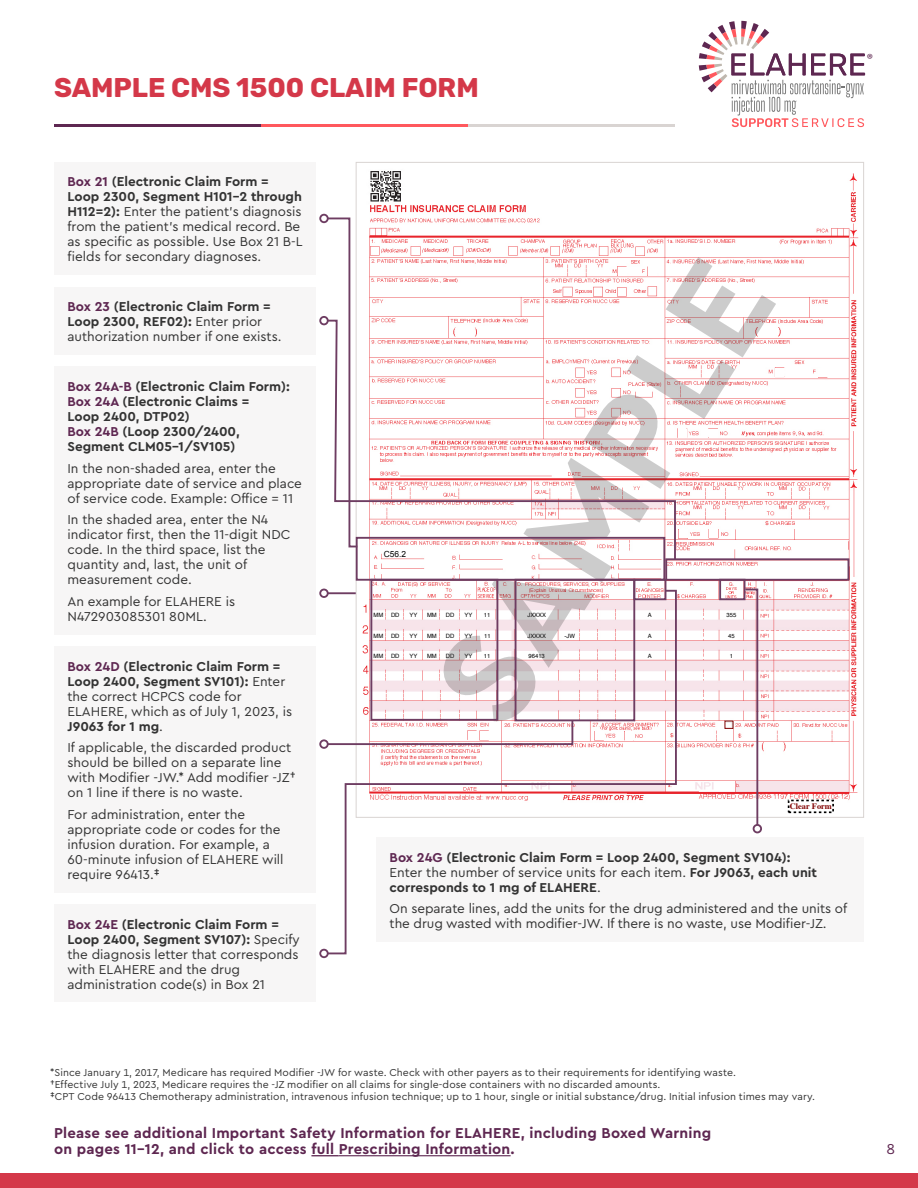
<style>
.page{position:relative;width:918px;height:1188px;background:#fff}
.page>*{position:absolute;margin:0;border:0;box-sizing:border-box;transform-origin:0 0}
.t1{font:700 27px "Rubik";color:#d43849}
.t2{font:700 15px/16.5px "Cera Pro";letter-spacing:.015em;color:#5e2751}
.t3{font:15px "Cera Pro";color:#5e2751}
.t4{font:14.85px "Myriad Pro";color:#5e2751}
.t5{font:13.5px/15px "Cera Pro";color:#333}
.t6{font:700 13.5px/15px "Cera Pro";color:#333}
.t7{font:10.5px/12px "Cera Pro";letter-spacing:.01em;color:#333}
.t8{font:700 8.4px "Times";color:#800000}
.t9{font:8.4px "Arial";color:#000}
.t10{font:5.85px "Helvetica";color:#000}
.s1{font-weight:700;color:#5e2751}
.s2{font-weight:700}
.s3{color:#5e2751}
.s4{font-weight:400}
</style>
<div class="page">
<div style="left:0;top:1173px;width:918px;height:15px;background:#d43849"></div>
<svg style="left:54px;top:124px;width:207px;height:3px"></svg>
<svg style="left:261px;top:124px;width:207px;height:3px"></svg>
<svg style="left:468px;top:124px;width:207px;height:3px"></svg>
<svg style="left:311px;top:1155px;width:28px;height:1px"></svg>
<hr style="left:339px;top:1155px;width:172px;height:1px;background:#5e2751">
<svg style="left:699px;top:21px;width:166px;height:106px"></svg>
<img style="left:369px;top:171px;width:490px;height:643px">
<div style="left:775px;top:368px;width:9px;height:9px;background:#fff"></div>
<div style="left:819px;top:369px;width:8px;height:8px;background:#fff"></div>
<svg style="left:727px;top:723px;width:4px;height:4px"></svg>
<div style="left:725px;top:721px;width:8px;height:8px;border:1px solid #800000"></div>
<svg style="left:440px;top:257px;width:336px;height:465px"></svg>
<div style="left:356px;top:537px;width:309px;height:44px;border:2px solid #6e3d62"></div>
<div style="left:370px;top:579px;width:128px;height:142px;border:2px solid #6e3d62"></div>
<div style="left:515px;top:579px;width:120px;height:142px;border:2px solid #6e3d62"></div>
<div style="left:633px;top:579px;width:33px;height:21px;border:2px solid #6e3d62"></div>
<div style="left:719px;top:579px;width:27px;height:21px;border:2px solid #6e3d62"></div>
<div style="left:665px;top:558px;width:184px;height:23px;border:2px solid #6e3d62"></div>
<div style="left:54px;top:162px;width:262px;height:113px;background:#f7f6f6"></div>
<div style="left:54px;top:366px;width:262px;height:269px;background:#f7f6f6"></div>
<div style="left:54px;top:287px;width:262px;height:68px;background:#f7f6f6"></div>
<div style="left:54px;top:904px;width:262px;height:98px;background:#f7f6f6"></div>
<div style="left:54px;top:646px;width:262px;height:247px;background:#f7f6f6"></div>
<div style="left:376px;top:837px;width:488px;height:105px;background:#f7f6f6"></div>
<svg style="left:326px;top:217px;width:31px;height:102px"></svg>
<div style="left:319px;top:214px;width:10px;height:9px;border:2px solid #6e3d62;border-radius:50%"></div>
<svg style="left:326px;top:319px;width:351px;height:242px"></svg>
<div style="left:319px;top:316px;width:10px;height:9px;border:2px solid #6e3d62;border-radius:50%"></div>
<div style="left:319px;top:589px;width:10px;height:9px;border:2px solid #6e3d62;border-radius:50%"></div>
<svg style="left:326px;top:589px;width:352px;height:366px"></svg>
<div style="left:319px;top:949px;width:10px;height:9px;border:2px solid #6e3d62;border-radius:50%"></div>
<svg style="left:744px;top:588px;width:15px;height:238px"></svg>
<div style="left:753px;top:824px;width:9px;height:9px;border:2px solid #6e3d62;border-radius:50%"></div>
<svg style="left:326px;top:719px;width:248px;height:27px"></svg>
<div style="left:319px;top:739px;width:10px;height:10px;border:2px solid #6e3d62;border-radius:50%"></div>
<h1 class="t1" style="left:54px;top:72px;width:426px">SAMPLE CMS 1500 CLAIM FORM</h1>
<p class="t4" style="left:867px;top:49px;width:8px">®</p>
<p class="t5" style="left:68px;top:174px;width:237px"><span class="s1">Box 21</span> <span class="s2">(Electronic Claim Form = Loop 2300, Segment H101-2 through H112=2):</span> Enter the patient’s diagnosis from the patient’s medical record. Be as specific as possible. Use Box 21 B-L fields for secondary diagnoses.</p>
<p class="t5" style="left:68px;top:298px;width:216px"><span class="s1">Box 23</span> <span class="s2">(Electronic Claim Form =<br>Loop 2300, REF02):</span> Enter prior authorization number if one exists.</p>
<p class="t6" style="left:68px;top:378px;width:224px"><span class="s3">Box 24A-B</span> (Electronic Claim Form):<br><span class="s3">Box 24A</span> (Electronic Claims =<br>Loop 2400, DTP02)<br><span class="s3">Box 24B</span> (Loop 2300/2400,<br>Segment CLM05-1/SV105)</p>
<p class="t5" style="left:68px;top:460px;width:236px">In the non-shaded area, enter the appropriate date of service and place of service code. Example: Office = 11</p>
<p class="t5" style="left:68px;top:512px;width:224px">In the shaded area, enter the N4 indicator first, then the 11-digit NDC code. In the third space, list the quantity and, last, the unit of measurement code.</p>
<p class="t5" style="left:68px;top:593px;width:169px">An example for ELAHERE is<br>N472903085301 80ML.</p>
<p class="t5" style="left:68px;top:658px;width:226px"><span class="s1">Box 24D</span> <span class="s2">(Electronic Claim Form =<br>Loop 2400, Segment SV101):</span> Enter the correct HCPCS code for<br>ELAHERE, which as of July 1, 2023, is<br><span class="s2">J9063 for 1 mg</span>.</p>
<p class="t5" style="left:68px;top:740px;width:230px">If applicable, the discarded product should be billed on a separate line with Modifier -JW.* Add modifier -JZ† on 1 line if there is no waste.</p>
<p class="t5" style="left:68px;top:807px;width:218px">For administration, enter the appropriate code or codes for the infusion duration. For example, a<br>60-minute infusion of ELAHERE will require 96413.‡</p>
<p class="t5" style="left:68px;top:916px;width:234px"><span class="s1">Box 24E</span> <span class="s2">(Electronic Claim Form =<br>Loop 2400, Segment SV107):</span> Specify the diagnosis letter that corresponds with ELAHERE and the drug administration code(s) in Box 21</p>
<p class="t9" style="left:384px;top:548px;width:24px">C56.2</p>
<p class="t10" style="left:373px;top:611px;width:11px">MM</p>
<p class="t10" style="left:391px;top:611px;width:10px">DD</p>
<p class="t10" style="left:409px;top:611px;width:9px">YY</p>
<p class="t10" style="left:427px;top:611px;width:11px">MM</p>
<p class="t10" style="left:446px;top:611px;width:10px">DD</p>
<p class="t10" style="left:465px;top:611px;width:9px">YY</p>
<p class="t10" style="left:484px;top:611px;width:8px">11</p>
<p class="t10" style="left:527px;top:611px;width:20px">JXXXX</p>
<p class="t10" style="left:648px;top:611px;width:5px">A</p>
<p class="t10" style="left:727px;top:611px;width:11px">355</p>
<p class="t10" style="left:373px;top:631px;width:11px">MM</p>
<p class="t10" style="left:391px;top:631px;width:10px">DD</p>
<p class="t10" style="left:409px;top:631px;width:9px">YY</p>
<p class="t10" style="left:427px;top:631px;width:11px">MM</p>
<p class="t10" style="left:446px;top:631px;width:10px">DD</p>
<p class="t10" style="left:465px;top:631px;width:9px">YY</p>
<p class="t10" style="left:484px;top:631px;width:8px">11</p>
<p class="t10" style="left:527px;top:631px;width:20px">JXXXX</p>
<p class="t10" style="left:565px;top:631px;width:12px">-JW</p>
<p class="t10" style="left:648px;top:631px;width:5px">A</p>
<p class="t10" style="left:728px;top:631px;width:8px">45</p>
<p class="t10" style="left:373px;top:651px;width:11px">MM</p>
<p class="t10" style="left:391px;top:651px;width:10px">DD</p>
<p class="t10" style="left:409px;top:651px;width:9px">YY</p>
<p class="t10" style="left:427px;top:651px;width:11px">MM</p>
<p class="t10" style="left:446px;top:651px;width:10px">DD</p>
<p class="t10" style="left:465px;top:651px;width:9px">YY</p>
<p class="t10" style="left:484px;top:651px;width:8px">11</p>
<p class="t10" style="left:529px;top:651px;width:18px">96413</p>
<p class="t10" style="left:648px;top:651px;width:5px">A</p>
<p class="t10" style="left:730px;top:651px;width:5px">1</p>
<p class="t8" style="left:790px;top:798px;width:44px">Clear Form</p>
<p class="t6" style="left:390px;top:849px;width:429px"><span class="s3">Box 24G</span> (Electronic Claim Form = Loop 2400, Segment SV104):<br><span class="s4">Enter the number of service units for each item.</span> For J9063, each unit corresponds to 1 mg of ELAHERE<span class="s4">.</span></p>
<p class="t5" style="left:390px;top:901px;width:459px">On separate lines, add the units for the drug administered and the units of the drug wasted with modifier-JW. If there is no waste, use Modifier-JZ.</p>
<p class="t7" style="left:50px;top:1066px;width:767px">*Since January 1, 2017, Medicare has required Modifier -JW for waste. Check with other payers as to their requirements for identifying waste.<br>†Effective July 1, 2023, Medicare requires the -JZ modifier on all claims for single-dose containers with no discarded amounts.<br>‡CPT Code 96413 Chemotherapy administration, intravenous infusion technique; up to 1 hour, single or initial substance/drug. Initial infusion times may vary.</p>
<p class="t2" style="left:54px;top:1124px;width:659px">Please see additional Important Safety Information for ELAHERE, including Boxed Warning on pages 11-12, and click to access full Prescribing Information.</p>
<p class="t3" style="left:887px;top:1139px;width:10px">8</p>
</div>
